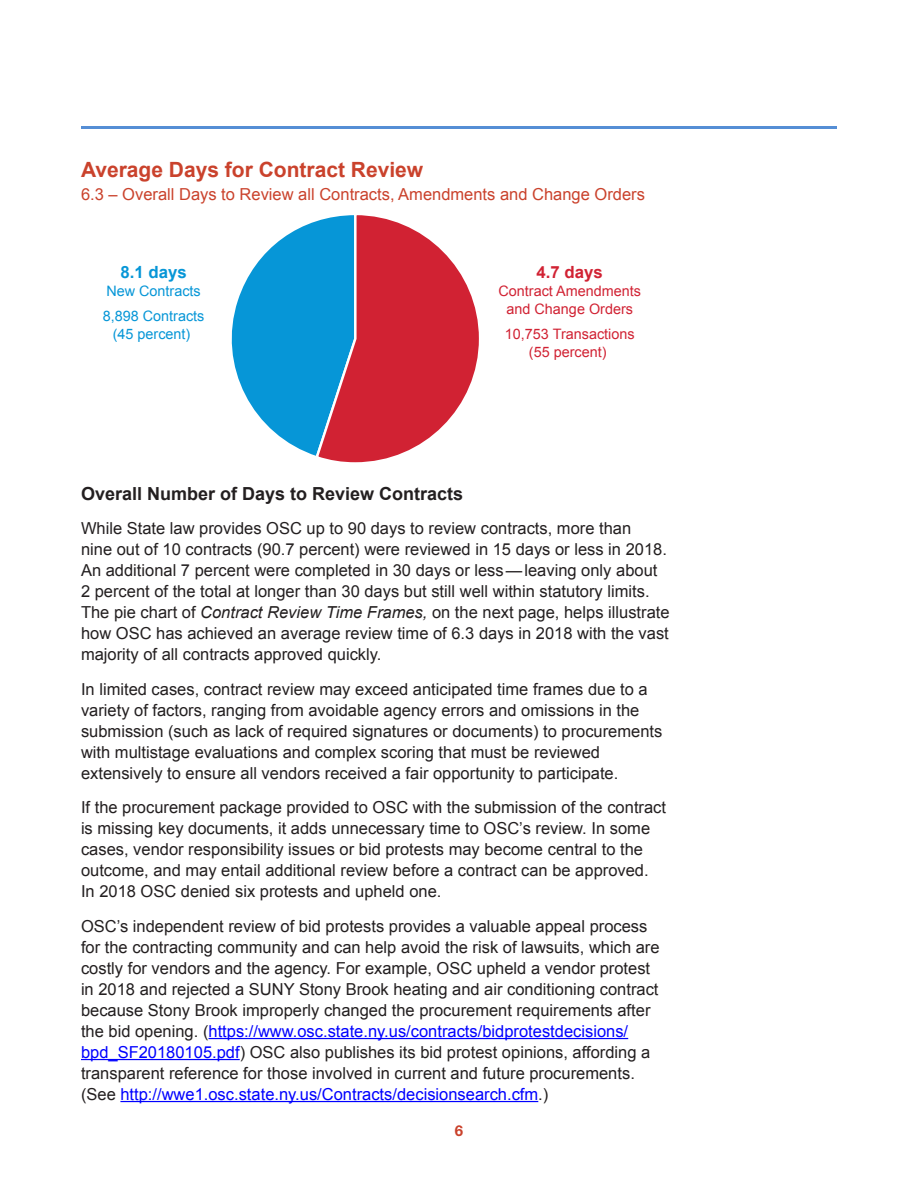
<style>
.page{position:relative;width:918px;height:1188px;background:#fff}
.page>*{position:absolute;margin:0;border:0;box-sizing:border-box;transform-origin:0 0}
._3_Body_Text{font:700 21px "Arial";color:#ca422c}
._9_Small_Subhead{font:700 18px "Arial";color:#231f20}
.t1{font:700 16.8px "Arial";color:#0696d7}
.t2{font:700 16.8px "Arial";color:#d12233}
._3_Body_Text-2{font:16.5px/21px "Arial";color:#231f20}
._3_Body_Text-3{font:16.5px "Arial";color:#ca422c}
.t3{font:700 15px "Helvetica Neue LT Std";color:#ca422c}
.t4{font:14.4px/18px "Arial";color:#d12233;text-align:center}
.t5{font:14.4px/25.2px "Arial";color:#0696d7}
.s1{font-style:italic}
.s2{color:#00f}
</style>
<div class="page">
<hr style="left:81px;top:126px;width:756px;height:3px;background:#558ed5">
<hr style="left:209px;top:1038px;width:419px;height:1px;background:#00f">
<hr style="left:81px;top:1059px;width:159px;height:1px;background:#00f">
<hr style="left:120px;top:1101px;width:418px;height:1px;background:#00f">
<svg style="left:231px;top:215px;width:248px;height:248px"></svg>
<p class="_3_Body_Text" style="left:81px;top:156px;width:344px">Average Days for Contract Review</p>
<p class="_3_Body_Text-3" style="left:81px;top:183px;width:565px">6.3 – Overall Days to Review all Contracts, Amendments and Change Orders</p>
<p class="t1" style="left:120px;top:261px;width:68px">8.1 days</p>
<p class="t5" style="left:103px;top:278px;width:103px">New Contracts<br>8,898 Contracts</p>
<p class="t5" style="left:113px;top:322px;width:79px">(45 percent)</p>
<p class="t2" style="left:537px;top:261px;width:68px">4.7 days</p>
<p class="t4" style="left:499px;top:282px;width:144px">Contract Amendments and Change Orders</p>
<p class="t4" style="left:505px;top:325px;width:131px">10,753 Transactions (55 percent)</p>
<p class="_9_Small_Subhead" style="left:81px;top:482px;width:384px">Overall Number of Days to Review Contracts</p>
<p class="_3_Body_Text-2" style="left:81px;top:518px;width:590px">While State law provides OSC up to 90 days to review contracts, more than<br>nine out of 10 contracts (90.7 percent) were reviewed in 15 days or less in 2018.<br>An additional 7 percent were completed in 30 days or less—leaving only about 2 percent of the total at longer than 30 days but still well within statutory limits.<br>The pie chart of <span class="s1">Contract Review Time Frames,</span> on the next page, helps illustrate how OSC has achieved an average review time of 6.3 days in 2018 with the vast majority of all contracts approved quickly.</p>
<p class="_3_Body_Text-2" style="left:81px;top:679px;width:583px">In limited cases, contract review may exceed anticipated time frames due to a variety of factors, ranging from avoidable agency errors and omissions in the submission (such as lack of required signatures or documents) to procurements with multistage evaluations and complex scoring that must be reviewed extensively to ensure all vendors received a fair opportunity to participate.</p>
<p class="_3_Body_Text-2" style="left:81px;top:797px;width:587px">If the procurement package provided to OSC with the submission of the contract is missing key documents, it adds unnecessary time to OSC’s review. In some cases, vendor responsibility issues or bid protests may become central to the outcome, and may entail additional review before a contract can be approved.<br>In 2018 OSC denied six protests and upheld one.</p>
<p class="_3_Body_Text-2" style="left:81px;top:916px;width:580px">OSC’s independent review of bid protests provides a valuable appeal process for the contracting community and can help avoid the risk of lawsuits, which are costly for vendors and the agency. For example, OSC upheld a vendor protest in 2018 and rejected a SUNY Stony Brook heating and air conditioning contract because Stony Brook improperly changed the procurement requirements after the bid opening. (<span class="s2">https://www.osc.state.ny.us/contracts/bidprotestdecisions/ bpd_SF20180105.pdf</span>) OSC also publishes its bid protest opinions, affording a transparent reference for those involved in current and future procurements. (See <span class="s2">http://wwe1.osc.state.ny.us/Contracts/decisionsearch.cfm</span>.)</p>
<p class="t3" style="left:455px;top:1121px;width:10px">6</p>
</div>
